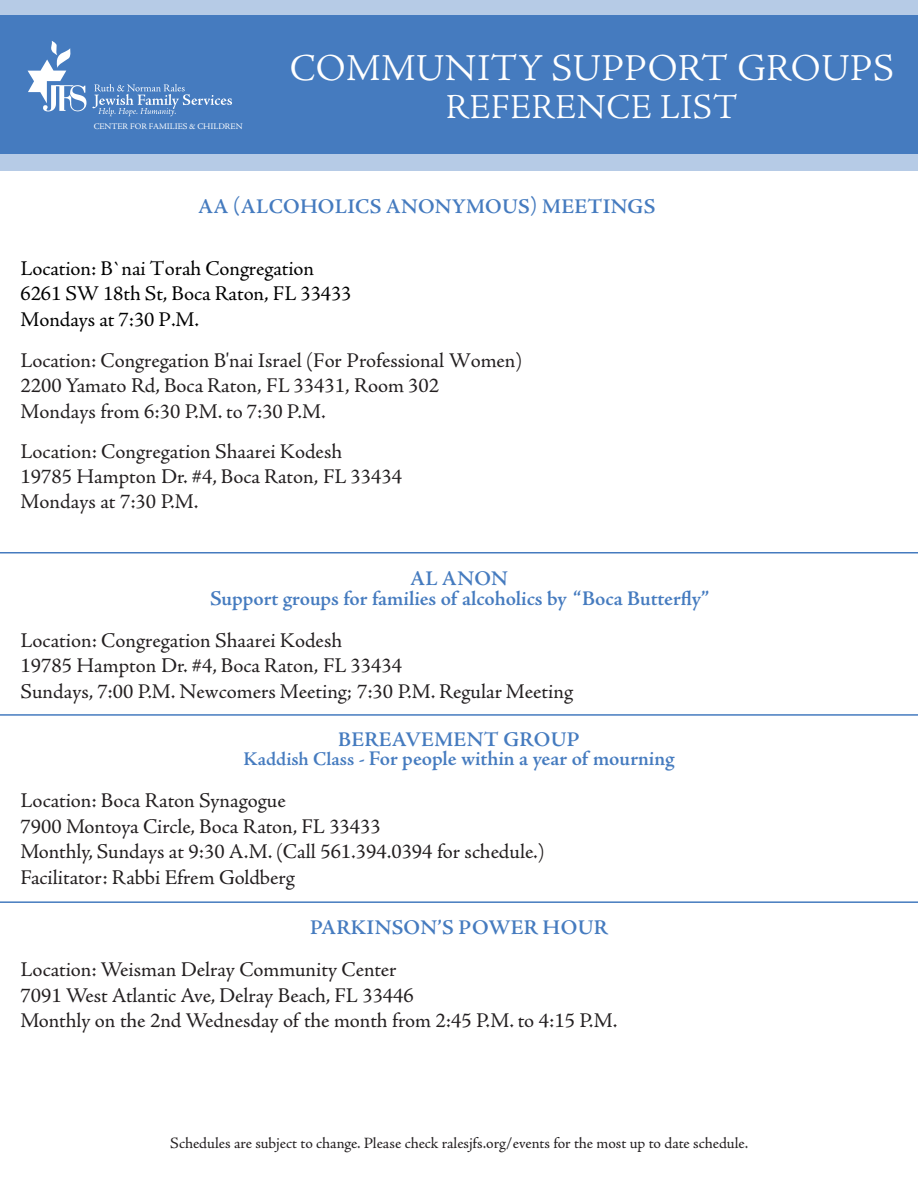
<style>
.page{position:relative;width:918px;height:1188px;background:#fff}
.page>*{position:absolute;margin:0;border:0;box-sizing:border-box;transform-origin:0 0}
.t1{font:300 38.1px "Adobe Jenson Pro";letter-spacing:.01em;color:#fff}
.t2{font:300 35.1px "Adobe Jenson Pro";letter-spacing:.015em;color:#fff}
.t3{font:21px/25.5px "Adobe Jenson Pro";color:#231f20}
.t4{font:600 21px/19.5px "Adobe Jenson Pro";color:#457bbf;text-align:center}
.t5{font:21px/25.5px "Adobe Jenson Pro";letter-spacing:-.005em;color:#000}
.t6{font:15.75px "Adobe Jenson Pro";letter-spacing:-.005em;color:#231f20}
.t7{font:8.55px "Adobe Jenson Pro";color:#fff}
.s1{font-size:19.5px}
</style>
<div class="page">
<div style="left:0;top:0;width:918px;height:171px;background:#b6cbe6"></div>
<div style="left:0;top:15px;width:918px;height:139px;background:#457bbf"></div>
<svg style="left:92px;top:84px;width:140px;height:32px"></svg>
<svg style="left:28px;top:41px;width:58px;height:71px"></svg>
<hr style="left:0;top:552px;width:918px;height:2px;background:#457bbf">
<hr style="left:0;top:714px;width:918px;height:2px;background:#457bbf">
<hr style="left:0;top:901px;width:918px;height:2px;background:#457bbf">
<p class="t7" style="left:94px;top:121px;width:150px">CENTER FOR FAMILIES &amp; CHILDREN</p>
<h1 class="t1" style="left:290px;top:47px;width:606px">COMMUNITY SUPPORT GROUPS</h1>
<h2 class="t2" style="left:446px;top:87px;width:294px">REFERENCE LIST</h2>
<p class="t4" style="left:198px;top:197px;width:459px">AA (ALCOHOLICS ANONYMOUS) MEETINGS</p>
<p class="t5" style="left:21px;top:256px;width:333px">Location: B`nai Torah Congregation<br>6261 SW 18th St, Boca Raton, FL 33433<br>Mondays at 7:30 P.M.</p>
<p class="t3" style="left:21px;top:349px;width:503px;line-height:25px">Location: Congregation B'nai Israel (For Professional Women)<br>2200 Yamato Rd, Boca Raton, FL 33431, Room 302<br>Mondays from 6:30 P.M. to 7:30 P.M.</p>
<p class="t3" style="left:21px;top:439px;width:383px;line-height:25px">Location: Congregation Shaarei Kodesh<br>19785 Hampton Dr. #4, Boca Raton, FL 33434<br>Mondays at 7:30 P.M.</p>
<p class="t4" style="left:210px;top:569px;width:500px">AL ANON<br>Support groups for families of alcoholics by “Boca Butterfly”</p>
<p class="t3" style="left:21px;top:628px;width:554px">Location: Congregation Shaarei Kodesh<br>19785 Hampton Dr. #4, Boca Raton, FL 33434<br>Sundays, 7:00 P.M. Newcomers Meeting; 7:30 P.M. Regular Meeting</p>
<p class="t4" style="left:243px;top:730px;width:433px">BEREAVEMENT GROUP<br><span class="s1">Kaddish Class -</span> For people within a year of mourning</p>
<p class="t3" style="left:21px;top:788px;width:526px">Location: Boca Raton Synagogue<br>7900 Montoya Circle, Boca Raton, FL 33433<br>Monthly, Sundays at 9:30 A.M. (Call 561.394.0394 for schedule.)<br>Facilitator: Rabbi Efrem Goldberg</p>
<p class="t4" style="left:310px;top:918px;width:299px">PARKINSON’S POWER HOUR</p>
<p class="t3" style="left:21px;top:957px;width:598px">Location: Weisman Delray Community Center<br>7091 West Atlantic Ave, Delray Beach, FL 33446<br>Monthly on the 2nd Wednesday of the month from 2:45 P.M. to 4:15 P.M.</p>
<p class="t6" style="left:170px;top:1134px;width:579px">Schedules are subject to change. Please check ralesjfs.org/events for the most up to date schedule.</p>
</div>
